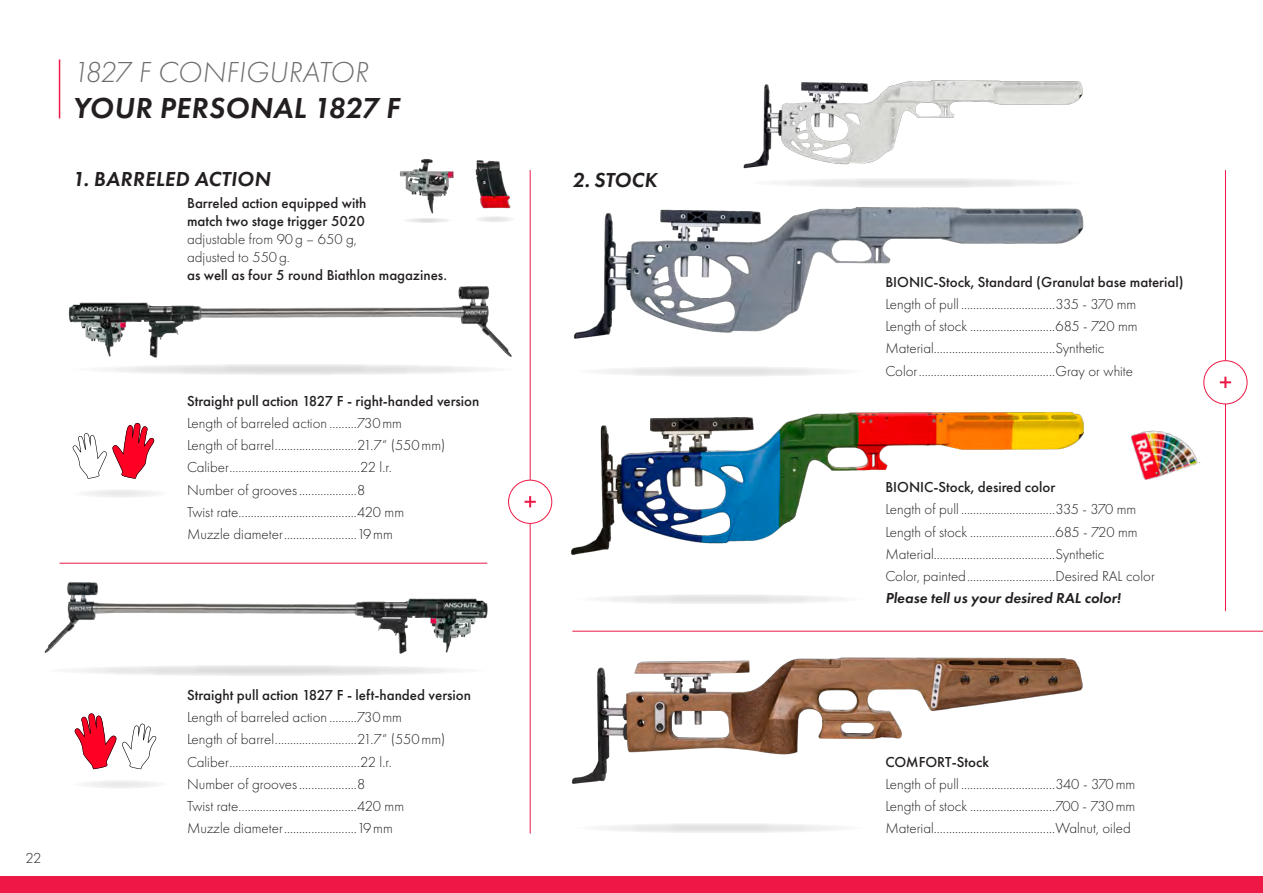
<style>
.page{position:relative;width:1263px;height:893px;background:#fff}
.page>*{position:absolute;margin:0;border:0;box-sizing:border-box;transform-origin:0 0}
.t1{font:italic 300 30px "Futura PT";color:#6c6d70}
.t2{font:italic 600 30px "Futura PT";letter-spacing:.01em;color:#231f20}
.t3{font:italic 600 21px "Futura PT";letter-spacing:.01em;color:#231f20}
.t4{font:300 15px/22.2px "Futura PT";color:#231f20}
.t5{font:500 15px/18px "Futura PT";color:#231f20}
.t6{font:italic 600 15px "Futura PT";color:#231f20}
</style>
<div class="page">
<img style="left:743px;top:80px;width:340px;height:89px">
<svg style="left:72px;top:423px;width:83px;height:56px"></svg>
<svg style="left:74px;top:713px;width:83px;height:56px"></svg>
<svg style="left:572px;top:366px;width:296px;height:11px;fill:#eee"></svg>
<svg style="left:744px;top:177px;width:340px;height:11px;fill:#f0f0f0"></svg>
<svg style="left:572px;top:594px;width:296px;height:11px;fill:#f0f0f0"></svg>
<svg style="left:572px;top:823px;width:296px;height:10px;fill:#eee"></svg>
<div style="left:71px;top:489px;width:100px;height:9px;background:#f2f2f2;border-radius:50%"></div>
<div style="left:71px;top:780px;width:100px;height:9px;background:#f2f2f2;border-radius:50%"></div>
<svg style="left:40px;top:665px;width:451px;height:11px;fill:#ebeaea"></svg>
<svg style="left:69px;top:364px;width:450px;height:11px;fill:#ebeaea"></svg>
<img style="left:68px;top:286px;width:444px;height:72px">
<img style="left:44px;top:562px;width:444px;height:92px">
<img style="left:572px;top:657px;width:511px;height:127px">
<img style="left:573px;top:207px;width:511px;height:132px">
<img style="left:571px;top:412px;width:513px;height:143px">
<hr style="left:530px;top:170px;width:1px;height:663px;background:#ed1845">
<div style="left:508px;top:480px;width:44px;height:43px;background:#fff;border-radius:50%"></div>
<div style="left:508px;top:480px;width:44px;height:44px;border:1px solid #ed1845;border-radius:50%"></div>
<svg style="left:524px;top:496px;width:12px;height:11px"></svg>
<hr style="left:59px;top:60px;width:1px;height:58px;background:#ed1845">
<hr style="left:60px;top:563px;width:427px;height:1px;background:#ed1845">
<hr style="left:572px;top:631px;width:691px;height:1px;background:#ed1845">
<hr style="left:1225px;top:170px;width:1px;height:441px;background:#ed1845">
<div style="left:1204px;top:361px;width:43px;height:43px;background:#fff;border-radius:50%"></div>
<div style="left:1203px;top:360px;width:44px;height:44px;border:1px solid #ed1845;border-radius:50%"></div>
<svg style="left:1220px;top:377px;width:11px;height:11px"></svg>
<img style="left:475px;top:160px;width:36px;height:49px">
<svg style="left:474px;top:216px;width:41px;height:7px"></svg>
<img style="left:400px;top:159px;width:54px;height:55px">
<svg style="left:402px;top:218px;width:51px;height:5px"></svg>
<img style="left:1131px;top:430px;width:70px;height:50px">
<div style="left:0;top:876px;width:1263px;height:17px;background:#ed1845"></div>
<h1 class="t1" style="left:72px;top:55px;width:298px">1827 F CONFIGURATOR</h1>
<h1 class="t2" style="left:72px;top:89px;width:329px">YOUR PERSONAL 1827 F</h1>
<h2 class="t3" style="left:72px;top:166px;width:199px">1. BARRELED ACTION</h2>
<h2 class="t3" style="left:572px;top:166px;width:86px">2. STOCK</h2>
<p class="t5" style="left:187px;top:194px;width:181px">Barreled action equipped with match two stage trigger 5020</p>
<p class="t4" style="left:187px;top:230px;width:171px;line-height:18px">adjustable from 90g – 650 g, adjusted to 550g.</p>
<p class="t5" style="left:187px;top:266px;width:261px">as well as four 5 round Biathlon magazines.</p>
<p class="t5" style="left:187px;top:392px;width:294px">Straight pull action 1827 F - right-handed version</p>
<p class="t4" style="left:187px;top:412px;width:260px">Length of barreled action .........730mm<br>Length of barrel...........................21.7“ (550mm)<br>Caliber...........................................22 l.r.<br>Number of grooves...................8<br>Twist rate.......................................420 mm Muzzle diameter........................19mm</p>
<p class="t4" style="left:26px;top:847px;width:17px">22</p>
<p class="t5" style="left:187px;top:686px;width:285px">Straight pull action 1827 F - left-handed version</p>
<p class="t4" style="left:187px;top:706px;width:260px">Length of barreled action .........730mm<br>Length of barrel...........................21.7“ (550mm)<br>Caliber...........................................22 l.r.<br>Number of grooves...................8<br>Twist rate.......................................420 mm Muzzle diameter........................19mm</p>
<p class="t5" style="left:885px;top:273px;width:300px">BIONIC-Stock, Standard (Granulat base material)</p>
<p class="t4" style="left:885px;top:293px;width:254px">Length of pull ...............................335 - 370 mm Length of stock ............................685 - 720 mm Material........................................Synthetic Color.............................................Gray or white</p>
<p class="t5" style="left:885px;top:478px;width:172px">BIONIC-Stock, desired color</p>
<p class="t4" style="left:885px;top:498px;width:271px">Length of pull ...............................335 - 370 mm Length of stock ............................685 - 720 mm Material........................................Synthetic<br>Color, painted.............................Desired RAL color</p>
<p class="t6" style="left:885px;top:589px;width:237px">Please tell us your desired RAL color!</p>
<p class="t5" style="left:885px;top:753px;width:105px">COMFORT-Stock</p>
<p class="t4" style="left:885px;top:773px;width:251px;text-align:justify">Length of pull ...............................340 - 370mm Length of stock ............................700 - 730mm Material........................................Walnut, oiled</p>
</div>
